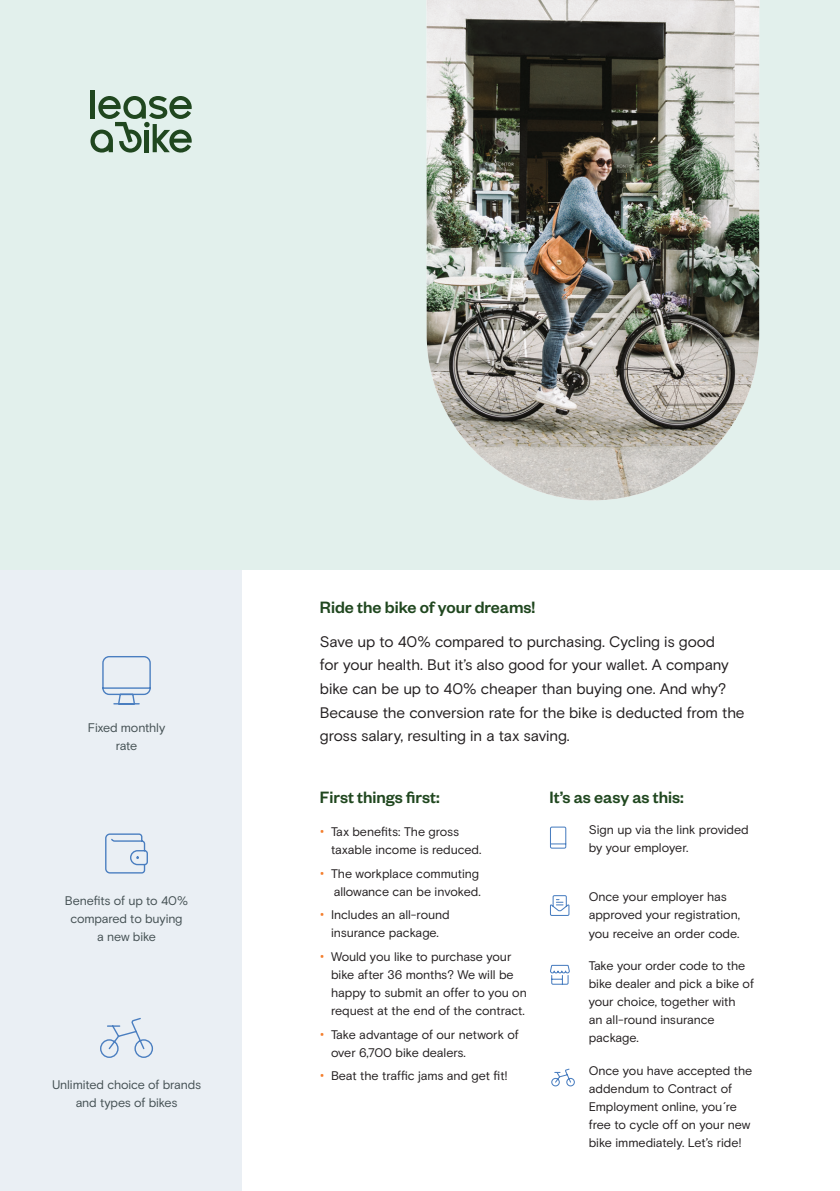
<style>
.page{position:relative;width:840px;height:1191px;background:#fff}
.page>*{position:absolute;margin:0;border:0;box-sizing:border-box;transform-origin:0 0}
.t1{font:500 18px "Founders Grotesk";color:#20471f}
.t2{font:15.2px "Basis Grotesque";letter-spacing:-.01em;color:#231f20}
.t3{font:12.4px "Basis Grotesque";letter-spacing:-.005em;color:#231f20}
.t4{font:12.4px "Basis Grotesque";letter-spacing:-.015em;color:#445053}
.s1{font-family:"Open Sans";color:#f47f2e}
</style>
<div class="page">
<div style="left:0;top:0;width:839px;height:570px;background:#e2f0ec"></div>
<img style="left:426px;top:0;width:332px;height:500px">
<div style="left:0;top:570px;width:241px;height:621px;background:#eaeff4"></div>
<svg style="left:102px;top:656px;width:49px;height:49px"></svg>
<svg style="left:105px;top:833px;width:43px;height:41px"></svg>
<svg style="left:100px;top:1017px;width:53px;height:41px"></svg>
<svg style="left:550px;top:826px;width:16px;height:23px"></svg>
<svg style="left:550px;top:895px;width:19px;height:21px"></svg>
<svg style="left:550px;top:964px;width:20px;height:21px"></svg>
<svg style="left:551px;top:1068px;width:24px;height:19px"></svg>
<hr style="left:91px;top:90px;width:4px;height:29px;background:#20471f">
<svg style="left:90px;top:96px;width:102px;height:57px"></svg>
<p class="t4" style="left:88px;top:720px;width:79px">Fixed monthly</p>
<p class="t4" style="left:116px;top:738px;width:23px">rate</p>
<p class="t4" style="left:65px;top:893px;width:125px">Benefits of up to 40%</p>
<p class="t4" style="left:70px;top:911px;width:114px">compared to buying</p>
<p class="t4" style="left:97px;top:929px;width:60px">a new bike</p>
<p class="t4" style="left:52px;top:1077px;width:150px">Unlimited choice of brands</p>
<p class="t4" style="left:76px;top:1095px;width:103px">and types of bikes</p>
<p class="t1" style="left:320px;top:596px;width:217px">Ride the bike of your dreams!</p>
<p class="t2" style="left:320px;top:632px;width:396px">Save up to 40% compared to purchasing. Cycling is good</p>
<p class="t2" style="left:320px;top:656px;width:410px">for your health. But it’s also good for your wallet. A company</p>
<p class="t2" style="left:320px;top:679px;width:408px">bike can be up to 40% cheaper than buying one. And why?</p>
<p class="t2" style="left:320px;top:703px;width:426px">Because the conversion rate for the bike is deducted from the</p>
<p class="t2" style="left:320px;top:727px;width:251px">gross salary, resulting in a tax saving.</p>
<p class="t1" style="left:320px;top:786px;width:121px">First things first:</p>
<p class="t1" style="left:549px;top:786px;width:136px">It’s as easy as this:</p>
<p class="t3" style="left:320px;top:824px;width:141px"><span class="s1">•</span> Tax benefits: The gross</p>
<p class="t3" style="left:331px;top:842px;width:152px">taxable income is reduced.</p>
<p class="t3" style="left:320px;top:866px;width:161px"><span class="s1">•</span> The workplace commuting</p>
<p class="t3" style="left:333px;top:884px;width:148px">allowance can be invoked.</p>
<p class="t3" style="left:320px;top:907px;width:131px"><span class="s1">•</span> Includes an all-round</p>
<p class="t3" style="left:331px;top:925px;width:109px">insurance package.</p>
<p class="t3" style="left:320px;top:949px;width:193px"><span class="s1">•</span> Would you like to purchase your</p>
<p class="t3" style="left:331px;top:967px;width:184px">bike after 36 months? We will be</p>
<p class="t3" style="left:331px;top:985px;width:197px">happy to submit an offer to you on</p>
<p class="t3" style="left:331px;top:1003px;width:195px">request at the end of the contract.</p>
<p class="t3" style="left:320px;top:1027px;width:200px"><span class="s1">•</span> Take advantage of our network of</p>
<p class="t3" style="left:331px;top:1045px;width:136px">over 6,700 bike dealers.</p>
<p class="t3" style="left:320px;top:1068px;width:189px"><span class="s1">•</span> Beat the traffic jams and get fit!</p>
<p class="t3" style="left:588px;top:822px;width:161px">Sign up via the link provided</p>
<p class="t3" style="left:588px;top:840px;width:101px">by your employer.</p>
<p class="t3" style="left:588px;top:890px;width:139px">Once your employer has</p>
<p class="t3" style="left:588px;top:908px;width:153px">approved your registration,</p>
<p class="t3" style="left:588px;top:926px;width:152px">you receive an order code.</p>
<p class="t3" style="left:588px;top:958px;width:158px">Take your order code to the</p>
<p class="t3" style="left:588px;top:976px;width:167px">bike dealer and pick a bike of</p>
<p class="t3" style="left:588px;top:994px;width:148px">your choice, together with</p>
<p class="t3" style="left:588px;top:1012px;width:127px">an all-round insurance</p>
<p class="t3" style="left:588px;top:1030px;width:52px">package.</p>
<p class="t3" style="left:588px;top:1063px;width:165px">Once you have accepted the</p>
<p class="t3" style="left:588px;top:1081px;width:145px">addendum to Contract of</p>
<p class="t3" style="left:588px;top:1099px;width:149px">Employment online, you ́re</p>
<p class="t3" style="left:588px;top:1117px;width:163px">free to cycle off on your new</p>
<p class="t3" style="left:588px;top:1135px;width:154px">bike immediately. Let’s ride!</p>
</div>
